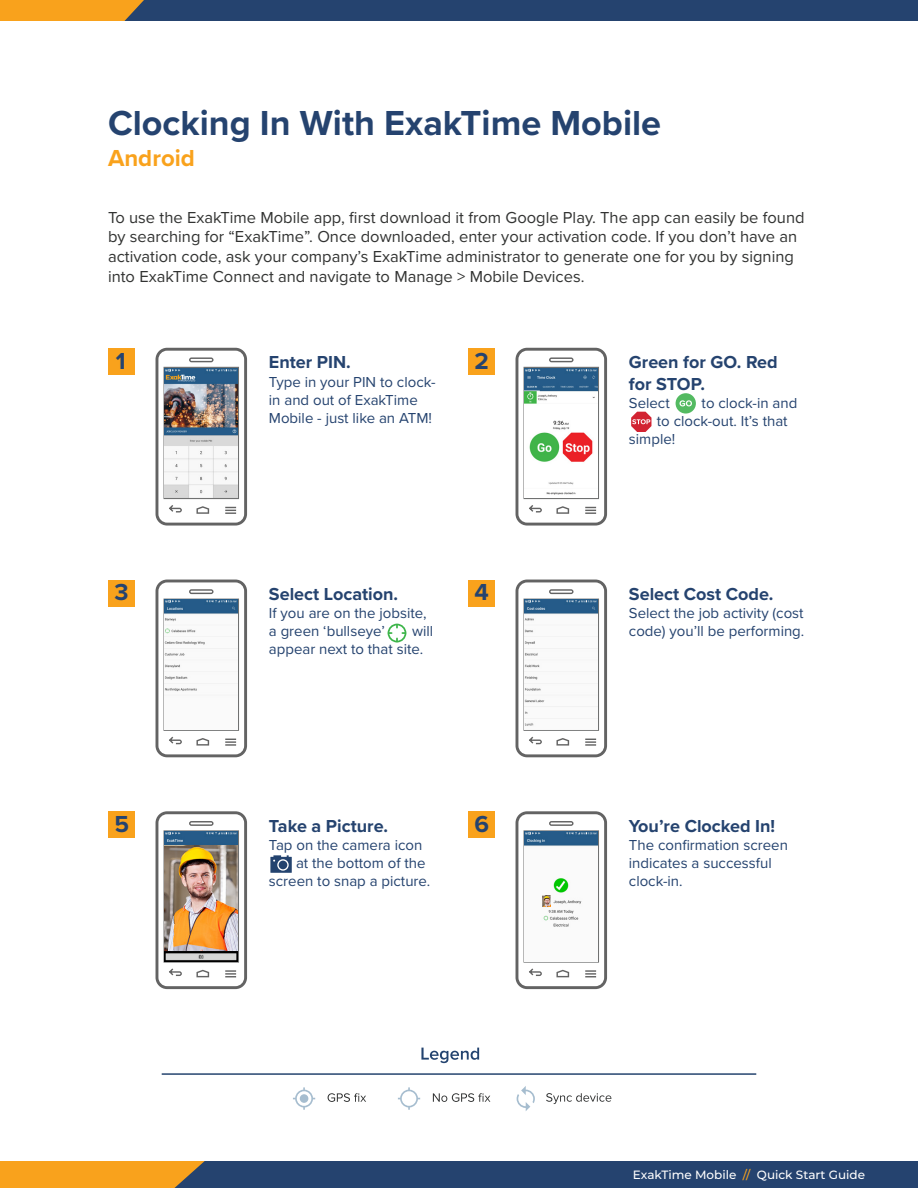
<style>
.page{position:relative;width:918px;height:1188px;background:#fff}
.page>*{position:absolute;margin:0;border:0;box-sizing:border-box;transform-origin:0 0}
.t1{font:700 36px "Proxima Nova";color:#25436f}
.t2{font:700 24px "Proxima Nova";color:#f9a21c}
.t3{font:700 24px "Proxima Nova";color:#25436f}
.t4{font:700 18px/21.6px "Proxima Nova";color:#25436f}
.t5{font:16.5px/19.8px "Proxima Nova";color:#323332}
.t6{font:15px/18px "Proxima Nova";color:#25436f}
.t7{font:500 12px "Montserrat";color:#fff}
.s1{color:#f9a21c}
</style>
<div class="page">
<div style="left:0;top:0;width:918px;height:21px;background:#25436f"></div>
<svg style="left:0;top:0;width:144px;height:21px;background:#ea9b21"></svg>
<div style="left:0;top:1161px;width:918px;height:27px;background:#25436f"></div>
<svg style="left:0;top:1161px;width:205px;height:27px;background:#e99a22"></svg>
<div style="left:108px;top:348px;width:27px;height:27px;background:#f9a21c"></div>
<div style="left:108px;top:580px;width:27px;height:27px;background:#f9a21c"></div>
<div style="left:108px;top:811px;width:27px;height:27px;background:#f9a21c"></div>
<div style="left:468px;top:348px;width:27px;height:27px;background:#f9a21c"></div>
<div style="left:468px;top:580px;width:27px;height:27px;background:#f9a21c"></div>
<div style="left:468px;top:811px;width:27px;height:27px;background:#f9a21c"></div>
<svg style="left:156px;top:348px;width:91px;height:178px"></svg>
<svg style="left:156px;top:580px;width:91px;height:177px"></svg>
<svg style="left:156px;top:811px;width:91px;height:178px"></svg>
<svg style="left:516px;top:348px;width:91px;height:178px"></svg>
<svg style="left:516px;top:580px;width:91px;height:177px"></svg>
<svg style="left:421px;top:1048px;width:58px;height:15px"></svg>
<svg style="left:328px;top:1093px;width:38px;height:9px"></svg>
<svg style="left:433px;top:1093px;width:57px;height:9px"></svg>
<svg style="left:546px;top:1093px;width:65px;height:11px"></svg>
<hr style="left:162px;top:1073px;width:594px;height:2px;background:#25446f">
<svg style="left:293px;top:1087px;width:22px;height:23px"></svg>
<div style="left:300px;top:1094px;width:8px;height:9px;background:#a6bdcf;border-radius:50%"></div>
<svg style="left:398px;top:1087px;width:22px;height:23px"></svg>
<svg style="left:517px;top:1086px;width:18px;height:25px"></svg>
<img style="left:165px;top:368px;width:73px;height:130px">
<img style="left:525px;top:368px;width:73px;height:130px">
<img style="left:165px;top:600px;width:73px;height:129px">
<img style="left:525px;top:600px;width:73px;height:129px">
<img style="left:165px;top:832px;width:73px;height:129px">
<img style="left:165px;top:845px;width:73px;height:105px">
<svg style="left:516px;top:811px;width:91px;height:178px"></svg>
<div style="left:270px;top:857px;width:22px;height:16px;background:#23436f"></div>
<svg style="left:273px;top:855px;width:16px;height:16px"></svg>
<svg style="left:631px;top:412px;width:20px;height:20px"></svg>
<div style="left:676px;top:393px;width:20px;height:21px;background:#53ba61;border-radius:50%"></div>
<svg style="left:680px;top:400px;width:12px;height:6px"></svg>
<div style="left:388px;top:624px;width:18px;height:18px;border:2px solid #3db54a;border-radius:50%"></div>
<svg style="left:388px;top:625px;width:18px;height:17px"></svg>
<p class="t1" style="left:108px;top:96px;width:555px">Clocking In With ExakTime Mobile</p>
<p class="t2" style="left:108px;top:140px;width:88px">Android</p>
<p class="t5" style="left:108px;top:206px;width:698px">To use the ExakTime Mobile app, first download it from Google Play. The app can easily be found by searching for “ExakTime”. Once downloaded, enter your activation code. If you don’t have an activation code, ask your company’s ExakTime administrator to generate one for you by signing into ExakTime Connect and navigate to Manage &gt; Mobile Devices.</p>
<p class="t3" style="left:116px;top:343px;width:11px">1</p>
<p class="t4" style="left:269px;top:351px;width:83px">Enter PIN.</p>
<p class="t6" style="left:269px;top:372px;width:168px">Type in your PIN to clock&shy;in and out of ExakTime<br>Mobile - just like an ATM!</p>
<p class="t3" style="left:474px;top:343px;width:16px">2</p>
<p class="t4" style="left:629px;top:351px;width:150px">Green for GO. Red for STOP.</p>
<p class="t6" style="left:629px;top:393px;width:170px">Select o to clock-in and</p>
<p class="t6" style="left:629px;top:411px;width:160px;text-indent:8px">o to clock-out. It’s that simple!</p>
<p class="t3" style="left:114px;top:574px;width:16px">3</p>
<p class="t4" style="left:269px;top:583px;width:131px">Select Location.</p>
<p class="t3" style="left:474px;top:574px;width:16px">4</p>
<p class="t4" style="left:629px;top:583px;width:146px">Select Cost Code.</p>
<p class="t6" style="left:269px;top:604px;width:159px">If you are on the jobsite, a green ‘bullseye’</p>
<p class="t6" style="left:269px;top:622px;width:166px;text-indent:143px">will appear next to that site.</p>
<p class="t6" style="left:629px;top:604px;width:177px">Select the job activity (cost code) you’ll be performing.</p>
<p class="t3" style="left:114px;top:806px;width:16px">5</p>
<p class="t4" style="left:269px;top:815px;width:121px">Take a Picture.</p>
<p class="t3" style="left:474px;top:806px;width:16px">6</p>
<p class="t4" style="left:629px;top:815px;width:148px">You’re Clocked In!</p>
<p class="t6" style="left:269px;top:836px;width:155px">Tap on the camera icon</p>
<p class="t6" style="left:269px;top:854px;width:163px;text-indent:27px">at the bottom of the screen to snap a picture.</p>
<p class="t6" style="left:629px;top:836px;width:161px">The confirmation screen indicates a successful clock-in.</p>
<p class="t7" style="left:633px;top:1166px;width:234px">ExakTime Mobile <span class="s1">//</span> Quick Start Guide</p>
</div>
